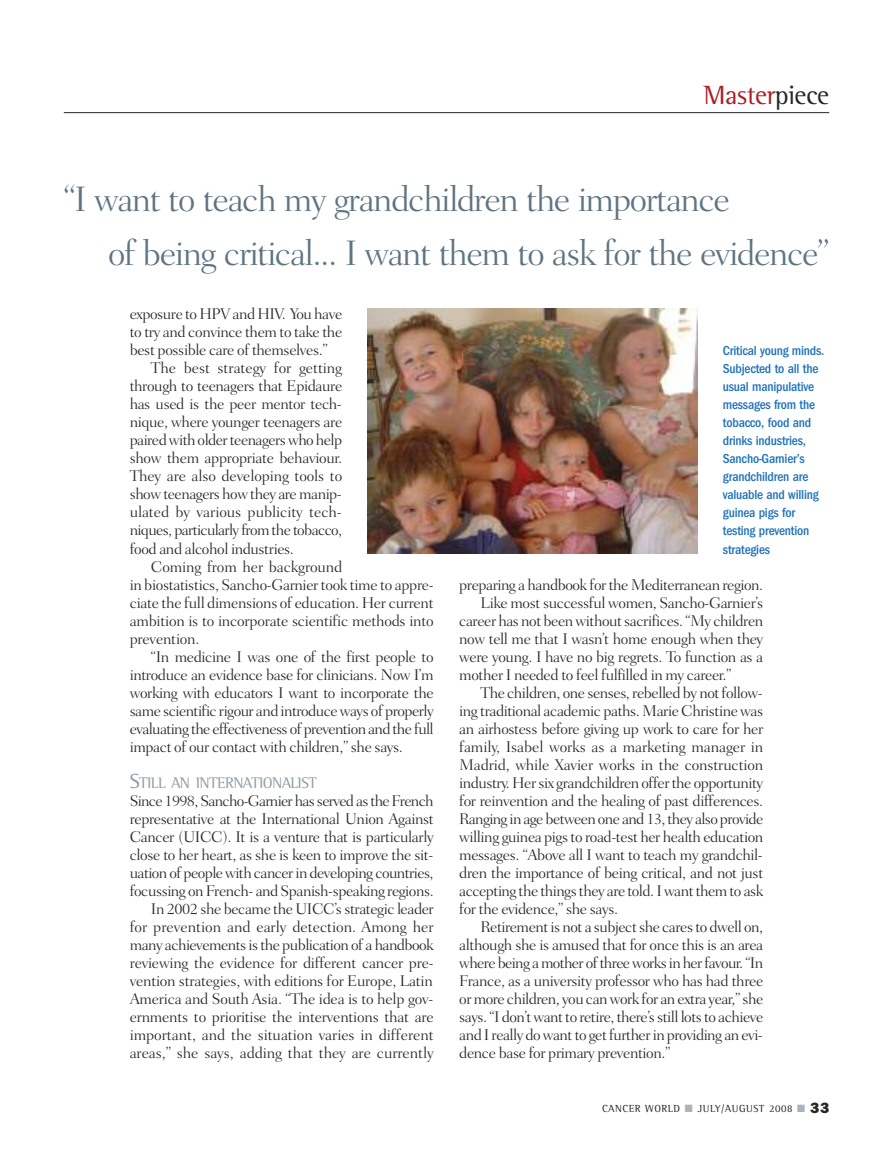
<style>
.page{position:relative;width:893px;height:1149px;background:#fff}
.page>*{position:absolute;margin:0;border:0;box-sizing:border-box;transform-origin:0 0}
.t1{font:300 36px/54px "Fairfield LH";letter-spacing:-.04em;color:#5f7482}
.t2{font:27px "Rotis Semi Serif";letter-spacing:-.015em;color:#a91f26}
.t3{font:300 15.75px/18px "Fairfield LH";letter-spacing:-.025em;color:#272627;text-align:right}
.t4{font:300 15.75px "Fairfield LH";letter-spacing:-.005em;color:#272627}
.t5{font:15.75px "Rotis Semi Serif";letter-spacing:-.035em;color:#8f9da7}
.t6{font:500 condensed 13.5px/18px "Franklin Gothic";letter-spacing:-.015em;color:#1f71b9}
.t7{font:10.5px "Rotis Semi Serif";letter-spacing:.05em;color:#272627}
.s1{color:#272627}
.s2{font-size:21px}
.s3{color:#a9b4bd}
.s4{font-family:"Franklin Gothic";font-weight:800;font-size:15px}
</style>
<div class="page">
<hr style="left:64px;top:112px;width:765px;height:1px;background:#272627">
<img style="left:368px;top:308px;width:329px;height:245px">
<h2 class="t2" style="left:703px;top:86px;width:127px">Master<span class="s1">piece</span></h2>
<h1 class="t1" style="left:108px;top:175px;width:722px;text-indent:-44px">“I want to teach my grandchildren the importance<br>of being critical... I want them to ask for the evidence”</h1>
<p class="t3" style="left:130px;top:306px;width:214px">exposure to HPV and HIV. You have</p>
<p class="t3" style="left:130px;top:324px;width:214px">to try and convince them to take the</p>
<p class="t3" style="left:130px;top:342px;width:199px">best possible care of themselves.”</p>
<p class="t4" style="left:151px;top:362px;width:193px">The best strategy for getting</p>
<p class="t3" style="left:130px;top:378px;width:214px">through to teenagers that Epidaure</p>
<p class="t3" style="left:130px;top:396px;width:214px">has used is the peer mentor tech-</p>
<p class="t3" style="left:130px;top:414px;width:214px">nique, where younger teenagers are</p>
<p class="t3" style="left:130px;top:432px;width:214px">paired with older teenagers who help</p>
<p class="t3" style="left:130px;top:450px;width:214px">show them appropriate behaviour.</p>
<p class="t3" style="left:130px;top:468px;width:214px">They are also developing tools to</p>
<p class="t3" style="left:130px;top:486px;width:214px">show teenagers how they are manip-</p>
<p class="t4" style="left:130px;top:506px;width:214px">ulated by various publicity tech-</p>
<p class="t3" style="left:130px;top:522px;width:214px">niques, particularly from the tobacco,</p>
<p class="t3" style="left:130px;top:540px;width:166px">food and alcohol industries.</p>
<p class="t3" style="left:151px;top:558px;width:193px">Coming from her background</p>
<p class="t3" style="left:130px;top:576px;width:306px">in biostatistics, Sancho-Garnier took time to appre-</p>
<p class="t3" style="left:130px;top:594px;width:306px">ciate the full dimensions of education. Her current</p>
<p class="t3" style="left:130px;top:612px;width:305px">ambition is to incorporate scientific methods into</p>
<p class="t3" style="left:130px;top:630px;width:71px">prevention.</p>
<p class="t3" style="left:151px;top:648px;width:284px">“In medicine I was one of the first people to</p>
<p class="t3" style="left:130px;top:666px;width:306px">introduce an evidence base for clinicians. Now I’m</p>
<p class="t3" style="left:130px;top:684px;width:306px">working with educators I want to incorporate the</p>
<p class="t3" style="left:130px;top:702px;width:306px">same scientific rigour and introduce ways of properly</p>
<p class="t3" style="left:130px;top:720px;width:306px">evaluating the effectiveness of prevention and the full</p>
<p class="t3" style="left:130px;top:738px;width:275px">impact of our contact with children,” she says.</p>
<p class="t5" style="left:130px;top:776px;width:189px"><span class="s2">S</span>TILL AN INTERNATIONALIST</p>
<p class="t3" style="left:130px;top:792px;width:306px">Since 1998, Sancho-Garnier has served as the French representative at the International Union Against Cancer (UICC). It is a venture that is particularly close to her heart, as she is keen to improve the sit&shy;uation of people with cancer in developing countries, focussing on French- and Spanish-speaking regions.<br>In 2002 she became the UICC’s strategic leader for prevention and early detection. Among her many achievements is the publication of a handbook reviewing the evidence for different cancer pre&shy;vention strategies, with editions for Europe, Latin America and South Asia. “The idea is to help gov&shy;ernments to prioritise the interventions that are important, and the situation varies in different areas,” she says, adding that they are currently</p>
<p class="t6" style="left:723px;top:341px;width:103px">Critical young minds.<br>Subjected to all the usual manipulative messages from the tobacco, food and drinks industries,<br>Sancho-Garnier’s grandchildren are valuable and willing guinea pigs for testing prevention strategies</p>
<p class="t3" style="left:459px;top:576px;width:306px">preparing a handbook for the Mediterranean region.</p>
<p class="t3" style="left:480px;top:594px;width:284px">Like most successful women, Sancho-Garnier’s</p>
<p class="t3" style="left:459px;top:612px;width:306px">career has not been without sacrifices. “My children</p>
<p class="t3" style="left:459px;top:630px;width:306px">now tell me that I wasn’t home enough when they</p>
<p class="t3" style="left:459px;top:648px;width:306px">were young. I have no big regrets. To function as a</p>
<p class="t3" style="left:459px;top:666px;width:274px">mother I needed to feel fulfilled in my career.”</p>
<p class="t3" style="left:480px;top:684px;width:284px">The children, one senses, rebelled by not follow-</p>
<p class="t3" style="left:459px;top:702px;width:306px">ing traditional academic paths. Marie Christine was</p>
<p class="t3" style="left:459px;top:720px;width:306px">an airhostess before giving up work to care for her</p>
<p class="t4" style="left:459px;top:740px;width:306px">family, Isabel works as a marketing manager in</p>
<p class="t3" style="left:459px;top:756px;width:306px">Madrid, while Xavier works in the construction</p>
<p class="t3" style="left:459px;top:774px;width:306px">industry. Her six grandchildren offer the opportunity</p>
<p class="t3" style="left:459px;top:792px;width:306px">for reinvention and the healing of past differences.</p>
<p class="t3" style="left:459px;top:810px;width:306px">Ranging in age between one and 13, they also provide</p>
<p class="t3" style="left:459px;top:828px;width:306px">willing guinea pigs to road-test her health education</p>
<p class="t3" style="left:459px;top:846px;width:305px">messages. “Above all I want to teach my grandchil-</p>
<p class="t3" style="left:459px;top:864px;width:306px">dren the importance of being critical, and not just</p>
<p class="t3" style="left:459px;top:882px;width:306px">accepting the things they are told. I want them to ask</p>
<p class="t3" style="left:459px;top:900px;width:161px">for the evidence,” she says.</p>
<p class="t3" style="left:480px;top:918px;width:284px">Retirement is not a subject she cares to dwell on,</p>
<p class="t3" style="left:459px;top:936px;width:306px">although she is amused that for once this is an area</p>
<p class="t3" style="left:459px;top:954px;width:306px">where being a mother of three works in her favour. “In</p>
<p class="t3" style="left:459px;top:972px;width:306px">France, as a university professor who has had three</p>
<p class="t3" style="left:459px;top:990px;width:306px">or more children, you can work for an extra year,” she</p>
<p class="t3" style="left:459px;top:1008px;width:306px">says. “I don’t want to retire, there’s still lots to achieve</p>
<p class="t3" style="left:459px;top:1026px;width:305px">and I really do want to get further in providing an evi-</p>
<p class="t3" style="left:459px;top:1044px;width:213px">dence base for primary prevention.”</p>
<p class="t7" style="left:602px;top:1104px;width:229px">CANCER WORLD <span class="s3">■</span> JULY/AUGUST 2008 <span class="s3">■</span> <span class="s4">33</span></p>
</div>
